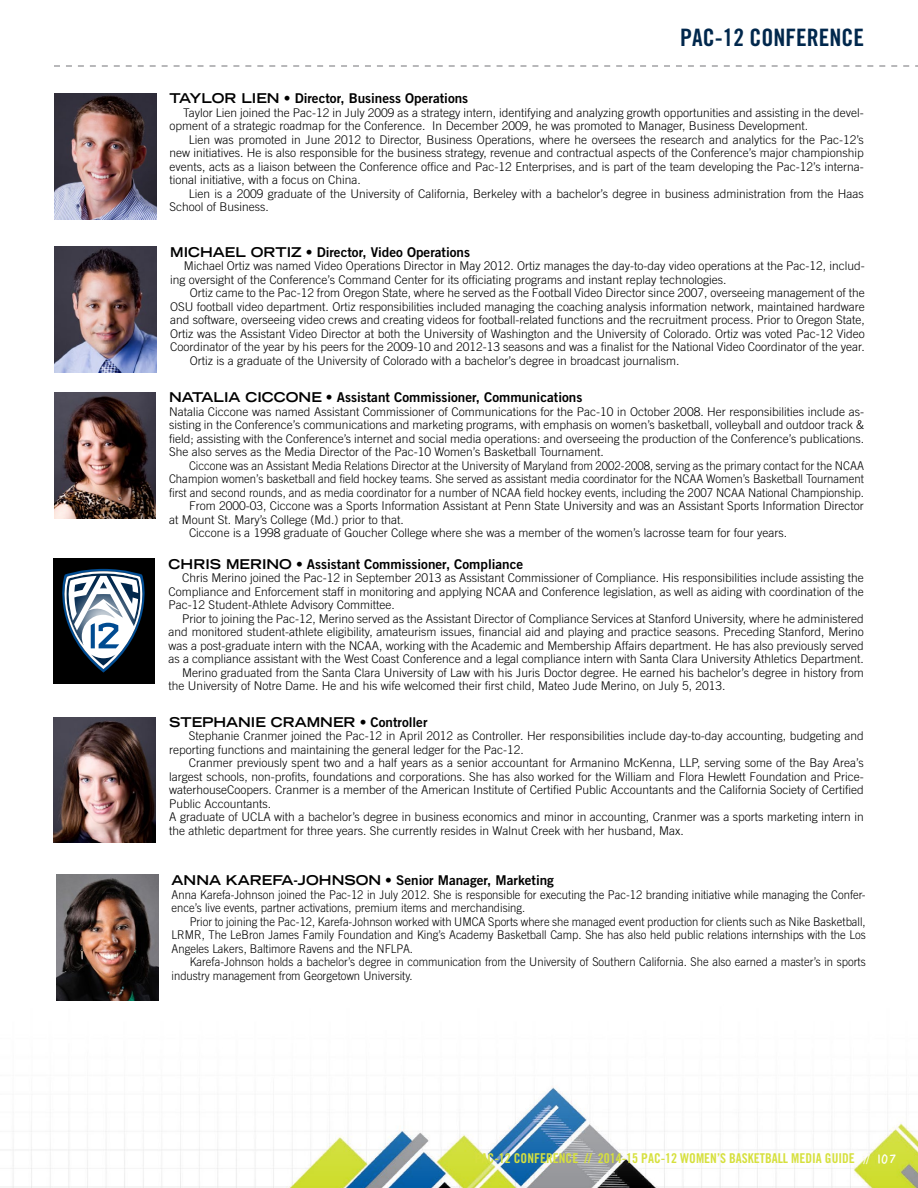
<style>
.page{position:relative;width:918px;height:1188px;background:#fff}
.page>*{position:absolute;margin:0;border:0;box-sizing:border-box;transform-origin:0 0}
.t1{font:24px "Trade Gothic LT Std Bd Cn 20";color:#00274c}
.text_8_5_9{font:13.5px "Trade Gothic LT Std Bd 2";color:#000}
.t2{font:13.5px "Trade Gothic LT Std Bd Cn 20";color:#d6e03d}
.text_8_5_9-2{font:700 expanded 13.5px "Trade Gothic LT Std";color:#000}
.Bios{font:300 12px/13.5px "Trade Gothic LT Std";color:#000}
.text_8_5_9-3{font:300 12px/13.5px "Trade Gothic LT Std";color:#000}
.Bios-2{font:300 12px/13.5px "Trade Gothic LT Std";color:#000;text-align:justify;scale:.94 1}
.text_8_5_9-4{font:300 12px/13.5px "Trade Gothic LT Std";color:#000;text-align:justify;scale:.95 1}
.text_8_5_9-5{font:300 12px/13.5px "Trade Gothic LT Std";color:#000;scale:.94 1}
.s1{font-family:"Trade Gothic LT Std";font-weight:700;font-stretch:expanded}
.s2{font-family:"Trade Gothic LT Std Bd 2";font-weight:400;font-stretch:normal}
.s3{font-family:"Trade Gothic LT Std Cn 18";color:#fff}
.s4{font-family:"Archi Stud";color:#fff}
</style>
<div class="page">
<img style="left:10px;top:717px;width:908px;height:471px">
<svg style="left:54px;top:65px;width:864px;height:2px"></svg>
<img style="left:54px;top:393px;width:102px;height:125px">
<img style="left:54px;top:94px;width:102px;height:125px">
<img style="left:55px;top:247px;width:102px;height:125px">
<img style="left:54px;top:717px;width:102px;height:126px">
<img style="left:56px;top:875px;width:102px;height:126px">
<div style="left:53px;top:558px;width:102px;height:126px;background:#000"></div>
<svg style="left:62px;top:569px;width:83px;height:104px"></svg>
<p class="t1" style="left:680px;top:23px;width:185px">PAC-12 CONFERENCE</p>
<p class="text_8_5_9" style="left:170px;top:90px;width:300px"><span class="s1">TAYLOR LIEN</span> • Director, Business Operations</p>
<p class="Bios" style="left:170px;top:105px;width:696px;text-indent:14px">Taylor Lien joined the Pac-12 in July 2009 as a strategy intern, identifying and analyzing growth opportunities and assisting in the devel&shy;opment of a strategic roadmap for the Conference. In December 2009, he was promoted to Manager, Business Development.</p>
<p class="Bios" style="left:170px;top:132px;width:696px;text-align:justify;text-indent:19px">Lien was promoted in June 2012 to Director, Business Operations, where he oversees the research and analytics for the Pac-12’s new initiatives. He is also responsible for the business strategy, revenue and contractual aspects of the Conference’s major championship events, acts as a liaison between the Conference office and Pac-12 Enterprises, and is part of the team developing the Pac-12’s interna&shy;tional initiative, with a focus on China.</p>
<p class="Bios" style="left:170px;top:186px;width:696px;text-indent:19px">Lien is a 2009 graduate of the University of California, Berkeley with a bachelor’s degree in business administration from the Haas<br>School of Business.</p>
<p class="text_8_5_9" style="left:170px;top:243px;width:301px"><span class="s1">MICHAEL ORTIZ</span> • Director, Video Operations</p>
<p class="Bios" style="left:170px;top:259px;width:696px;text-indent:14px">Michael Ortiz was named Video Operations Director in May 2012. Ortiz manages the day-to-day video operations at the Pac-12, includ&shy;ing oversight of the Conference’s Command Center for its officiating programs and instant replay technologies.</p>
<p class="Bios" style="left:170px;top:286px;width:696px;text-align:justify;text-indent:20px">Ortiz came to the Pac-12 from Oregon State, where he served as the Football Video Director since 2007, overseeing management of the OSU football video department. Ortiz responsibilities included managing the coaching analysis information network, maintained hardware and software, overseeing video crews and creating videos for football-related functions and the recruitment process. Prior to Oregon State, Ortiz was the Assistant Video Director at both the University of Washington and the University of Colorado. Ortiz was voted Pac-12 Video Coordinator of the year by his peers for the 2009-10 and 2012-13 seasons and was a finalist for the National Video Coordinator of the year.</p>
<p class="Bios" style="left:190px;top:353px;width:491px">Ortiz is a graduate of the University of Colorado with a bachelor’s degree in broadcast journalism.</p>
<p class="text_8_5_9" style="left:169px;top:389px;width:415px"><span class="s1">NATALIA CICCONE</span> • Assistant Commissioner, Communications</p>
<p class="text_8_5_9-3" style="left:169px;top:404px;width:697px;text-align:justify">Natalia Ciccone was named Assistant Commissioner of Communications for the Pac-10 in October 2008. Her responsibilities include as&shy;sisting in the Conference’s communications and marketing programs, with emphasis on women’s basketball, volleyball and outdoor track &amp; field; assisting with the Conference’s internet and social media operations: and overseeing the production of the Conference’s publications.<br>She also serves as the Media Director of the Pac-10 Women’s Basketball Tournament.</p>
<p class="text_8_5_9-4" style="left:169px;top:458px;width:733px;text-indent:20px">Ciccone was an Assistant Media Relations Director at the University of Maryland from 2002-2008, serving as the primary contact for the NCAA Champion women’s basketball and field hockey teams. She served as assistant media coordinator for the NCAA Women’s Basketball Tournament first and second rounds, and as media coordinator for a number of NCAA field hockey events, including the 2007 NCAA National Championship.</p>
<p class="text_8_5_9-3" style="left:169px;top:499px;width:696px;text-indent:20px">From 2000-03, Ciccone was a Sports Information Assistant at Penn State University and was an Assistant Sports Information Director at Mount St. Mary’s College (Md.) prior to that.</p>
<p class="text_8_5_9-3" style="left:189px;top:526px;width:600px">Ciccone is a 1998 graduate of Goucher College where she was a member of the women’s lacrosse team for four years.</p>
<p class="text_8_5_9" style="left:169px;top:556px;width:356px"><span class="s1">CHRIS MERINO</span> • Assistant Commissioner, Compliance</p>
<p class="Bios" style="left:169px;top:571px;width:697px;text-align:justify;text-indent:14px">Chris Merino joined the Pac-12 in September 2013 as Assistant Commissioner of Compliance. His responsibilities include assisting the Compliance and Enforcement staff in monitoring and applying NCAA and Conference legislation, as well as aiding with coordination of the Pac-12 Student-Athlete Advisory Committee.</p>
<p class="Bios" style="left:169px;top:612px;width:697px;text-align:justify;text-indent:14px">Prior to joining the Pac-12, Merino served as the Assistant Director of Compliance Services at Stanford University, where he administered and monitored student-athlete eligibility, amateurism issues, financial aid and playing and practice seasons. Preceding Stanford, Merino was a post-graduate intern with the NCAA, working with the Academic and Membership Affairs department. He has also previously served as a compliance assistant with the West Coast Conference and a legal compliance intern with Santa Clara University Athletics Department.</p>
<p class="Bios" style="left:169px;top:666px;width:697px;text-indent:14px">Merino graduated from the Santa Clara University of Law with his Juris Doctor degree. He earned his bachelor’s degree in history from the University of Notre Dame. He and his wife welcomed their first child, Mateo Jude Merino, on July 5, 2013.</p>
<p class="text_8_5_9-2" style="left:169px;top:713px;width:260px">STEPHANIE CRAMNER <span class="s2">• Controller</span></p>
<p class="text_8_5_9-3" style="left:169px;top:729px;width:696px;text-indent:20px">Stephanie Cranmer joined the Pac-12 in April 2012 as Controller. Her responsibilities include day-to-day accounting, budgeting and reporting functions and maintaining the general ledger for the Pac-12.</p>
<p class="text_8_5_9-3" style="left:169px;top:756px;width:696px;text-align:justify;text-indent:20px">Cranmer previously spent two and a half years as a senior accountant for Armanino McKenna, LLP, serving some of the Bay Area’s largest schools, non-profits, foundations and corporations. She has also worked for the William and Flora Hewlett Foundation and Price&shy;waterhouseCoopers. Cranmer is a member of the American Institute of Certified Public Accountants and the California Society of Certified Public Accountants.</p>
<p class="text_8_5_9-3" style="left:169px;top:810px;width:696px">A graduate of UCLA with a bachelor’s degree in business economics and minor in accounting, Cranmer was a sports marketing intern in the athletic department for three years. She currently resides in Walnut Creek with her husband, Max.</p>
<p class="text_8_5_9" style="left:172px;top:872px;width:384px"><span class="s1">ANNA KAREFA-JOHNSON</span> • Senior Manager, Marketing</p>
<p class="text_8_5_9-5" style="left:172px;top:888px;width:740px">Anna Karefa-Johnson joined the Pac-12 in July 2012. She is responsible for executing the Pac-12 branding initiative while managing the Confer&shy;ence’s live events, partner activations, premium items and merchandising.</p>
<p class="Bios-2" style="left:172px;top:915px;width:740px;text-indent:18px">Prior to joining the Pac-12, Karefa-Johnson worked with UMCA Sports where she managed event production for clients such as Nike Basketball, LRMR, The LeBron James Family Foundation and King’s Academy Basketball Camp. She has also held public relations internships with the Los Angeles Lakers, Baltimore Ravens and the NFLPA.</p>
<p class="Bios-2" style="left:172px;top:955px;width:740px;text-indent:18px">Karefa-Johnson holds a bachelor’s degree in communication from the University of Southern California. She also earned a master’s in sports industry management from Georgetown University.</p>
<p class="t2" style="left:475px;top:1150px;width:424px">PAC-12 CONFERENCE // 2014-15 PAC-12 WOMEN’S BASKETBALL MEDIA GUIDE <span class="s3">//</span> <span class="s4">107</span></p>
</div>
